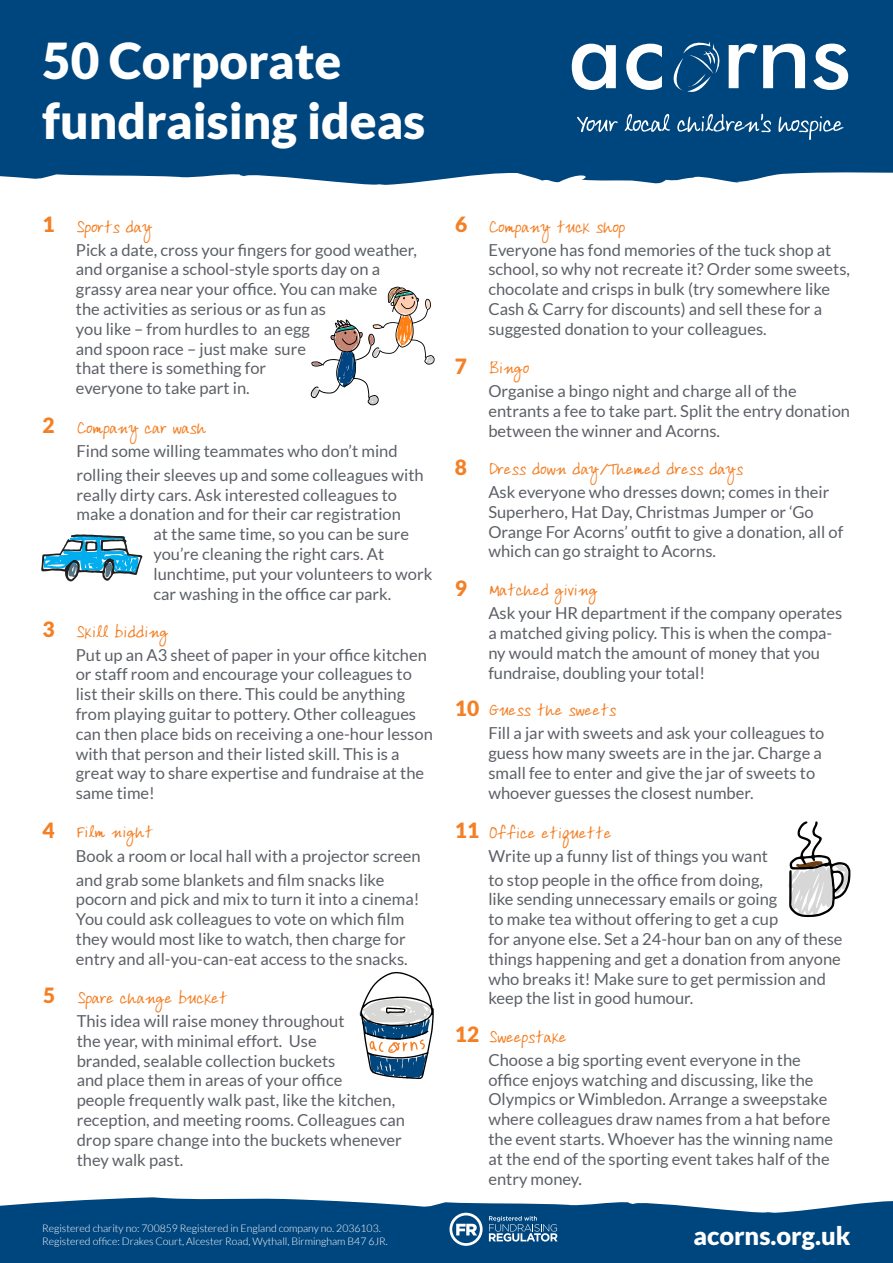
<style>
.page{position:relative;width:893px;height:1263px;background:#fff}
.page>*{position:absolute;margin:0;border:0;box-sizing:border-box;transform-origin:0 0}
.t1{font:900 49.5px "Lato";color:#fff}
.t2{font:900 25.35px "Lato";color:#fff}
.t3{font:900 21px "Lato";color:#f48026}
.t4{font:16.5px/19.8px "Lato";color:#5c6066}
.t5{font:16.5px "Ardleys Hand";color:#f48026}
.t6{font:300 10.5px/12.6px "Lato";color:#fff}
</style>
<div class="page">
<svg style="left:0;top:1197px;width:893px;height:29px;fill:#00467e"></svg>
<div style="left:0;top:1226px;width:893px;height:37px;background:#00467e"></div>
<svg style="left:449px;top:1213px;width:34px;height:33px"></svg>
<svg style="left:489px;top:1216px;width:69px;height:25px"></svg>
<div style="left:0;top:0;width:893px;height:196px;background:#00467e"></div>
<svg style="left:0;top:172px;width:893px;height:24px;fill:#fff"></svg>
<svg style="left:572px;top:44px;width:44px;height:46px"></svg>
<svg style="left:763px;top:44px;width:42px;height:44px"></svg>
<svg style="left:813px;top:44px;width:35px;height:46px"></svg>
<svg style="left:626px;top:41px;width:131px;height:51px"></svg>
<svg style="left:577px;top:117px;width:41px;height:15px"></svg>
<svg style="left:624px;top:114px;width:46px;height:18px"></svg>
<svg style="left:677px;top:114px;width:94px;height:18px"></svg>
<svg style="left:778px;top:116px;width:66px;height:24px"></svg>
<svg style="left:41px;top:534px;width:101px;height:47px"></svg>
<svg style="left:311px;top:287px;width:124px;height:118px"></svg>
<svg style="left:359px;top:972px;width:75px;height:107px"></svg>
<svg style="left:788px;top:821px;width:62px;height:96px"></svg>
<p class="t1" style="left:42px;top:32px;width:301px">50 Corporate</p>
<p class="t1" style="left:42px;top:91px;width:385px">fundraising ideas</p>
<p class="t3" style="left:43px;top:212px;width:14px">1</p>
<p class="t5" style="left:76px;top:216px;width:78px">Sports day</p>
<p class="t4" style="left:76px;top:240px;width:343px">Pick a date, cross your fingers for good weather, and organise a school-style sports day on a</p>
<p class="t4" style="left:76px;top:279px;width:303px">grassy area near your office. You can make</p>
<p class="t4" style="left:76px;top:299px;width:252px">the activities as serious or as fun as</p>
<p class="t4" style="left:76px;top:319px;width:236px">you like – from hurdles to an egg</p>
<p class="t4" style="left:76px;top:339px;width:232px">and spoon race – just make sure</p>
<p class="t4" style="left:76px;top:358px;width:192px">that there is something for</p>
<p class="t4" style="left:76px;top:378px;width:175px">everyone to take part in.</p>
<p class="t3" style="left:43px;top:413px;width:14px">2</p>
<p class="t5" style="left:76px;top:417px;width:131px">Company car wash</p>
<p class="t4" style="left:76px;top:439px;width:349px;line-height:24px">Find some willing teammates who don’t mind rolling their sleeves up and some colleagues with</p>
<p class="t4" style="left:76px;top:484px;width:322px">really dirty cars. Ask interested colleagues to</p>
<p class="t4" style="left:76px;top:504px;width:326px">make a donation and for their car registration</p>
<p class="t4" style="left:154px;top:524px;width:257px">at the same time, so you can be sure</p>
<p class="t4" style="left:154px;top:544px;width:232px">you’re cleaning the right cars. At</p>
<p class="t4" style="left:154px;top:564px;width:280px">lunchtime, put your volunteers to work</p>
<p class="t4" style="left:154px;top:583px;width:239px">car washing in the office car park.</p>
<p class="t3" style="left:43px;top:617px;width:14px">3</p>
<p class="t5" style="left:76px;top:621px;width:94px">Skill bidding</p>
<p class="t4" style="left:76px;top:645px;width:359px">Put up an A3 sheet of paper in your office kitchen or staff room and encourage your colleagues to list their skills on there. This could be anything from playing guitar to pottery. Other colleagues can then place bids on receiving a one-hour lesson with that person and their listed skill. This is a great way to share expertise and fundraise at the same time!</p>
<p class="t3" style="left:43px;top:818px;width:14px">4</p>
<p class="t5" style="left:76px;top:822px;width:79px">Film night</p>
<p class="t4" style="left:76px;top:843px;width:346px;line-height:24px">Book a room or local hall with a projector screen and grab some blankets and film snacks like</p>
<p class="t4" style="left:76px;top:889px;width:345px">pocorn and pick and mix to turn it into a cinema!<br>You could ask colleagues to vote on which film they would most like to watch, then charge for entry and all-you-can-eat access to the snacks.</p>
<p class="t3" style="left:43px;top:983px;width:14px">5</p>
<p class="t5" style="left:77px;top:987px;width:152px">Spare change bucket</p>
<p class="t4" style="left:77px;top:1011px;width:269px">This idea will raise money throughout</p>
<p class="t4" style="left:77px;top:1031px;width:241px">the year, with minimal effort. Use</p>
<p class="t4" style="left:77px;top:1050px;width:260px">branded, sealable collection buckets</p>
<p class="t4" style="left:77px;top:1070px;width:267px">and place them in areas of your office</p>
<p class="t4" style="left:77px;top:1090px;width:330px">people frequently walk past, like the kitchen, reception, and meeting rooms. Colleagues can drop spare change into the buckets whenever they walk past.</p>
<p class="t3" style="left:455px;top:212px;width:14px">6</p>
<p class="t5" style="left:488px;top:216px;width:138px">Company tuck shop</p>
<p class="t4" style="left:488px;top:240px;width:363px">Everyone has fond memories of the tuck shop at school, so why not recreate it? Order some sweets, chocolate and crisps in bulk (try somewhere like Cash &amp; Carry for discounts) and sell these for a suggested donation to your colleagues.</p>
<p class="t3" style="left:455px;top:354px;width:14px">7</p>
<p class="t5" style="left:488px;top:358px;width:42px">Bingo</p>
<p class="t4" style="left:488px;top:381px;width:363px">Organise a bingo night and charge all of the entrants a fee to take part. Split the entry donation between the winner and Acorns.</p>
<p class="t3" style="left:455px;top:455px;width:14px">8</p>
<p class="t5" style="left:488px;top:459px;width:256px">Dress down day/Themed dress days</p>
<p class="t4" style="left:488px;top:482px;width:356px">Ask everyone who dresses down; comes in their Superhero, Hat Day, Christmas Jumper or ‘Go Orange For Acorns’ outfit to give a donation, all of which can go straight to Acorns.</p>
<p class="t3" style="left:455px;top:576px;width:14px">9</p>
<p class="t5" style="left:488px;top:580px;width:111px">Matched giving</p>
<p class="t4" style="left:488px;top:603px;width:355px">Ask your HR department if the company operates a matched giving policy. This is when the compa&shy;ny would match the amount of money that you fundraise, doubling your total!</p>
<p class="t3" style="left:455px;top:696px;width:26px">10</p>
<p class="t5" style="left:488px;top:700px;width:129px">Guess the sweets</p>
<p class="t4" style="left:488px;top:723px;width:338px">Fill a jar with sweets and ask your colleagues to guess how many sweets are in the jar. Charge a small fee to enter and give the jar of sweets to whoever guesses the closest number.</p>
<p class="t3" style="left:455px;top:818px;width:26px">11</p>
<p class="t5" style="left:488px;top:822px;width:125px">Office etiquette</p>
<p class="t4" style="left:488px;top:843px;width:281px;line-height:24px">Write up a funny list of things you want to stop people in the office from doing,</p>
<p class="t4" style="left:488px;top:889px;width:356px">like sending unnecessary emails or going<br>to make tea without offering to get a cup<br>for anyone else. Set a 24-hour ban on any of these things happening and get a donation from anyone who breaks it! Make sure to get permission and keep the list in good humour.</p>
<p class="t3" style="left:455px;top:1022px;width:26px">12</p>
<p class="t5" style="left:488px;top:1026px;width:80px">Sweepstake</p>
<p class="t4" style="left:488px;top:1050px;width:346px">Choose a big sporting event everyone in the office enjoys watching and discussing, like the Olympics or Wimbledon. Arrange a sweepstake where colleagues draw names from a hat before the event starts. Whoever has the winning name at the end of the sporting event takes half of the entry money.</p>
<p class="t6" style="left:42px;top:1222px;width:347px">Registered charity no: 700859 Registered in England company no. 2036103.<br>Registered office: Drakes Court, Alcester Road, Wythall, Birmingham B47 6JR.</p>
<p class="t2" style="left:693px;top:1221px;width:159px">acorns.org.uk</p>
</div>
